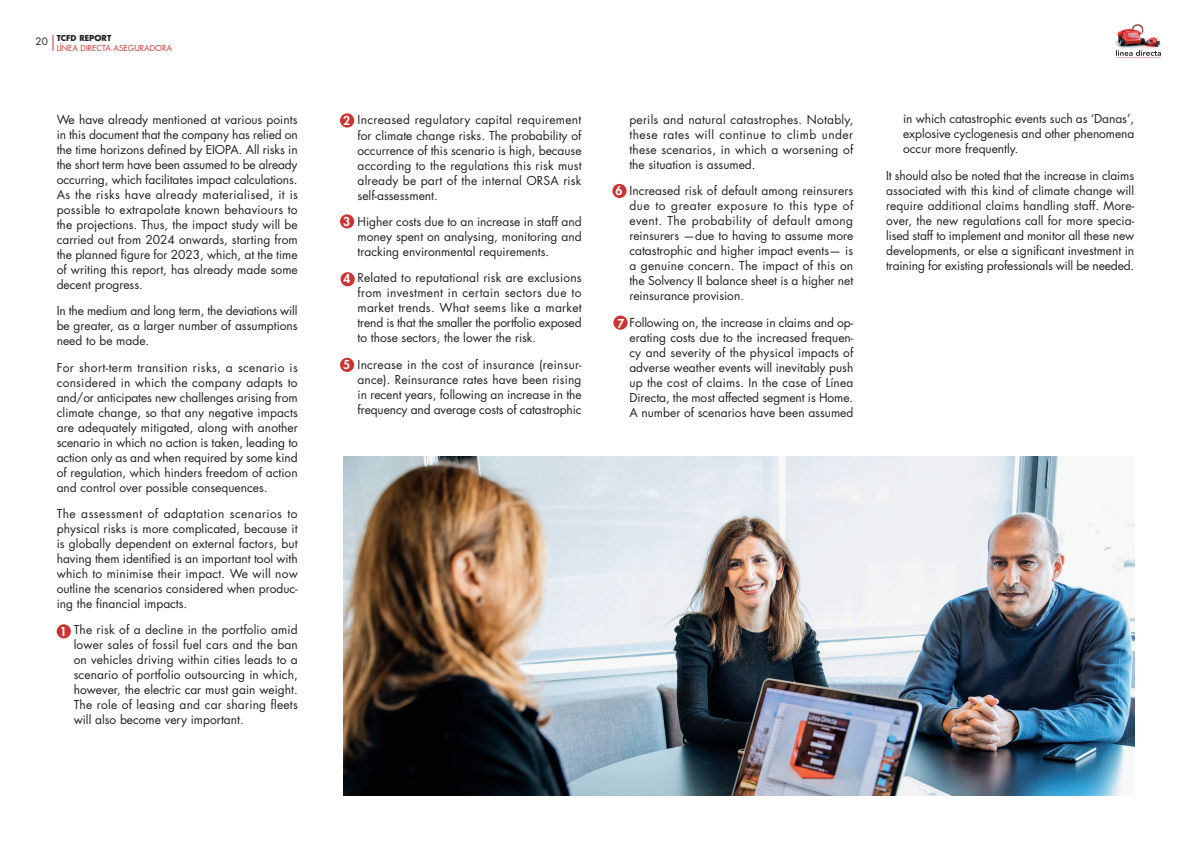
<style>
.page{position:relative;width:1191px;height:842px;background:#fff}
.page>*{position:absolute;margin:0;border:0;box-sizing:border-box;transform-origin:0 0}
.texto_corrido_ok{font:12px/15px "Futura Std";color:#231f20;text-align:justify}
.texto_corrido_ok-2{font:800 12px "Futura Std";color:#fff}
.t1{font:10px "Futura Std";color:#231f20}
.t2{font:8px "Futura Std";color:#c33}
.t3{font:700 8px "Futura Std";color:#231f20}
</style>
<div class="page">
<img style="left:1114px;top:24px;width:48px;height:35px">
<svg style="left:52px;top:35px;width:1px;height:16px"></svg>
<div style="left:57px;top:624px;width:14px;height:14px;background:#c33;border-radius:50%"></div>
<div style="left:340px;top:214px;width:14px;height:14px;background:#c33;border-radius:50%"></div>
<div style="left:340px;top:113px;width:14px;height:15px;background:#c33;border-radius:50%"></div>
<div style="left:340px;top:272px;width:15px;height:14px;background:#c33;border-radius:50%"></div>
<div style="left:612px;top:184px;width:14px;height:14px;background:#c33;border-radius:50%"></div>
<div style="left:340px;top:358px;width:14px;height:14px;background:#c33;border-radius:50%"></div>
<img style="left:343px;top:457px;width:791px;height:338px">
<div style="left:613px;top:316px;width:14px;height:14px;background:#c33;border-radius:50%"></div>
<p class="t1" style="left:36px;top:35px;width:14px">20</p>
<p class="t3" style="left:57px;top:33px;width:56px">TCFD REPORT</p>
<p class="t2" style="left:57px;top:43px;width:117px">LÍNEA DIRECTA ASEGURADORA</p>
<p class="texto_corrido_ok" style="left:57px;top:112px;width:243px">We have already mentioned at various points in this document that the company has relied on the time horizons defined by EIOPA. All risks in the short term have been assumed to be already occurring, which facilitates impact calculations.<br>As the risks have already materialised, it is possible to extrapolate known behaviours to the projections. Thus, the impact study will be carried out from 2024 onwards, starting from the planned figure for 2023, which, at the time of writing this report, has already made some decent progress.</p>
<p class="texto_corrido_ok" style="left:57px;top:303px;width:242px">In the medium and long term, the deviations will be greater, as a larger number of assumptions need to be made.</p>
<p class="texto_corrido_ok" style="left:57px;top:360px;width:243px">For short-term transition risks, a scenario is considered in which the company adapts to and/or anticipates new challenges arising from climate change, so that any negative impacts are adequately mitigated, along with another scenario in which no action is taken, leading to action only as and when required by some kind of regulation, which hinders freedom of action and control over possible consequences.</p>
<p class="texto_corrido_ok" style="left:57px;top:506px;width:243px">The assessment of adaptation scenarios to physical risks is more complicated, because it is globally dependent on external factors, but having them identified is an important tool with which to minimise their impact. We will now outline the scenarios considered when produc&shy;ing the financial impacts.</p>
<p class="texto_corrido_ok" style="left:74px;top:622px;width:226px">The risk of a decline in the portfolio amid lower sales of fossil fuel cars and the ban on vehicles driving within cities leads to a scenario of portfolio outsourcing in which, however, the electric car must gain weight.<br>The role of leasing and car sharing fleets will also become very important.</p>
<p class="texto_corrido_ok-2" style="left:60px;top:623px;width:8px">1</p>
<p class="texto_corrido_ok" style="left:357px;top:113px;width:226px">Increased regulatory capital requirement for climate change risks. The probability of occurrence of this scenario is high, because according to the regulations this risk must already be part of the internal ORSA risk self-assessment.</p>
<p class="texto_corrido_ok" style="left:357px;top:214px;width:225px">Higher costs due to an increase in staff and money spent on analysing, monitoring and tracking environmental requirements.</p>
<p class="texto_corrido_ok" style="left:357px;top:270px;width:226px">Related to reputational risk are exclusions from investment in certain sectors due to market trends. What seems like a market trend is that the smaller the portfolio exposed to those sectors, the lower the risk.</p>
<p class="texto_corrido_ok" style="left:357px;top:357px;width:226px">Increase in the cost of insurance (reinsur&shy;ance). Reinsurance rates have been rising in recent years, following an increase in the frequency and average costs of catastrophic</p>
<p class="texto_corrido_ok-2" style="left:343px;top:113px;width:8px">2</p>
<p class="texto_corrido_ok-2" style="left:343px;top:214px;width:8px">3</p>
<p class="texto_corrido_ok-2" style="left:343px;top:271px;width:8px">4</p>
<p class="texto_corrido_ok-2" style="left:343px;top:357px;width:8px">5</p>
<p class="texto_corrido_ok" style="left:629px;top:112px;width:226px">perils and natural catastrophes. Notably, these rates will continue to climb under these scenarios, in which a worsening of the situation is assumed.</p>
<p class="texto_corrido_ok" style="left:629px;top:183px;width:226px">Increased risk of default among reinsurers due to greater exposure to this type of event. The probability of default among reinsurers —due to having to assume more catastrophic and higher impact events— is a genuine concern. The impact of this on the Solvency II balance sheet is a higher net reinsurance provision.</p>
<p class="texto_corrido_ok" style="left:629px;top:315px;width:226px">Following on, the increase in claims and op&shy;erating costs due to the increased frequen&shy;cy and severity of the physical impacts of adverse weather events will inevitably push up the cost of claims. In the case of Línea Directa, the most affected segment is Home.<br>A number of scenarios have been assumed</p>
<p class="texto_corrido_ok-2" style="left:615px;top:183px;width:8px">6</p>
<p class="texto_corrido_ok-2" style="left:617px;top:316px;width:8px">7</p>
<p class="texto_corrido_ok" style="left:903px;top:112px;width:233px">in which catastrophic events such as ‘Danas’, explosive cyclogenesis and other phenomena occur more frequently.</p>
<p class="texto_corrido_ok" style="left:886px;top:168px;width:250px">It should also be noted that the increase in claims associated with this kind of climate change will require additional claims handling staff. More&shy;over, the new regulations call for more specia&shy;lised staff to implement and monitor all these new developments, or else a significant investment in training for existing professionals will be needed.</p>
</div>
